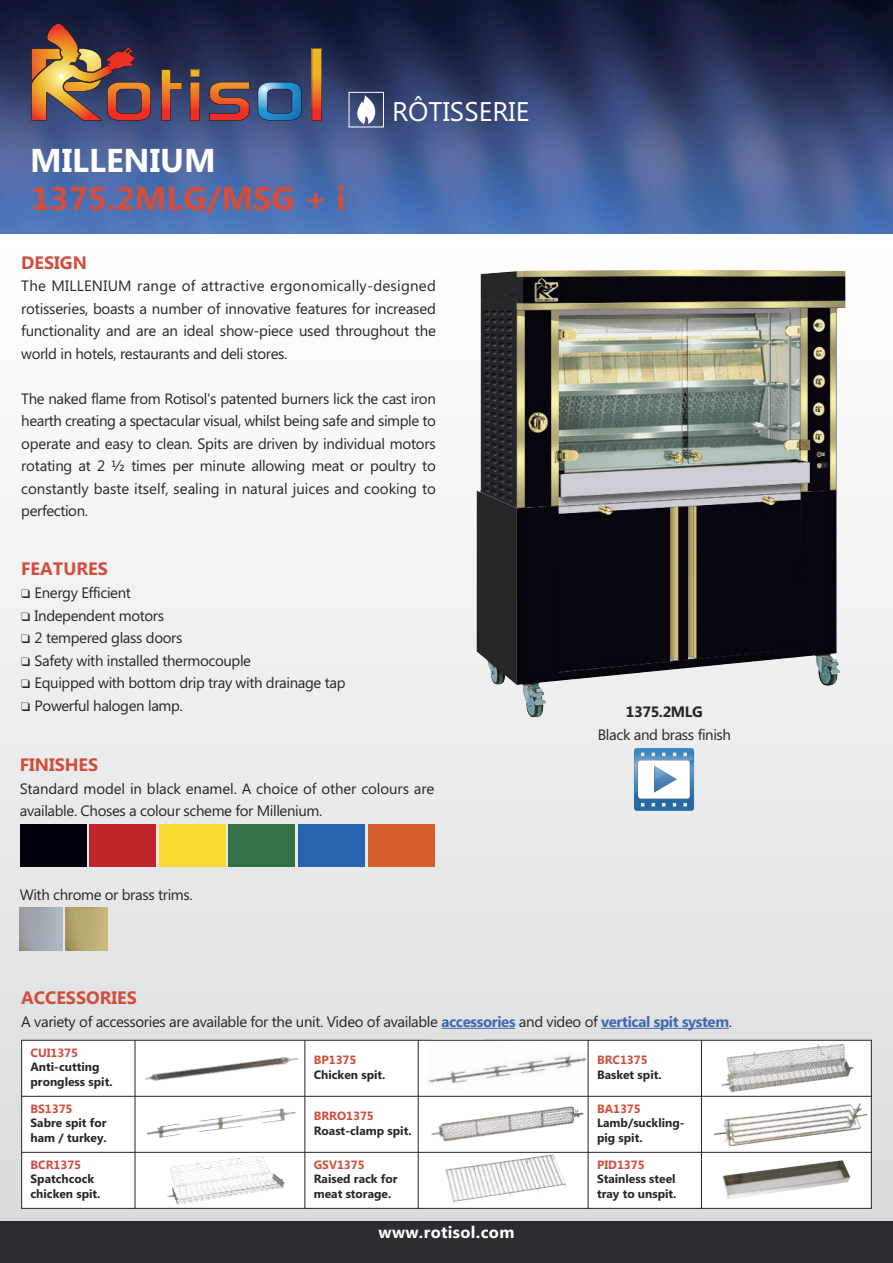
<style>
.page{position:relative;width:893px;height:1263px;background:#fff}
.page>*{position:absolute;margin:0;border:0;box-sizing:border-box;transform-origin:0 0}
.t1{font:700 33px "Microsoft Tai Le";color:#d14e3d}
.t2{font:700 33px "Microsoft Tai Le";color:#fff}
.t3{font:27px "Microsoft Tai Le";color:#fff}
.t4{font:700 18px "Microsoft Tai Le";color:#d14e3d}
.t5{font:700 16.5px "Microsoft Tai Le";letter-spacing:.02em;color:#fff}
.t6{font:15px/22.5px "Microsoft Tai Le";letter-spacing:-.025em;color:#272627;text-align:justify}
.t7{font:15px/22.5px "Microsoft Tai Le";letter-spacing:-.005em;color:#272627}
.t8{font:700 15px "Microsoft Tai Le";letter-spacing:-.025em;color:#272627}
.t9{font:700 12px/14.4px "Microsoft Tai Le";color:#272627}
.t10{font:700 12px "Microsoft Tai Le";color:#d14e3d}
.s1{font-weight:700;color:#4468af}
</style>
<div class="page">
<div style="left:0;top:1220px;width:893px;height:43px;background:#2b2d30"></div>
<div style="left:0;top:234px;width:893px;height:986px;background:linear-gradient(to bottom,#fff,#d9dbdd)"></div>
<img style="left:0;top:0;width:893px;height:234px">
<hr style="left:441px;top:1028px;width:74px;height:1px;background:#4468af">
<hr style="left:601px;top:1028px;width:128px;height:1px;background:#4468af">
<svg style="left:312px;top:48px;width:10px;height:73px"></svg>
<svg style="left:258px;top:82px;width:43px;height:39px;background:#3970a1"></svg>
<svg style="left:209px;top:82px;width:41px;height:39px;background:#954e44"></svg>
<svg style="left:190px;top:70px;width:10px;height:51px"></svg>
<svg style="left:161px;top:69px;width:21px;height:52px"></svg>
<svg style="left:31px;top:23px;width:120px;height:98px;background:#7e5646"></svg>
<div style="left:349px;top:92px;width:35px;height:35px;border:1px solid #fff"></div>
<svg style="left:357px;top:95px;width:18px;height:29px"></svg>
<div style="left:21px;top:1040px;width:114px;height:56px;background:#fff"></div>
<div style="left:135px;top:1040px;width:170px;height:56px;background:#fff"></div>
<img style="left:144px;top:1057px;width:155px;height:24px">
<div style="left:305px;top:1040px;width:113px;height:56px;background:#fff"></div>
<div style="left:418px;top:1040px;width:170px;height:56px;background:#fff"></div>
<img style="left:424px;top:1041px;width:164px;height:55px">
<div style="left:588px;top:1040px;width:113px;height:56px;background:#fff"></div>
<div style="left:701px;top:1040px;width:171px;height:56px;background:#fff"></div>
<img style="left:721px;top:1044px;width:133px;height:48px">
<div style="left:21px;top:1096px;width:114px;height:56px;background:#fff"></div>
<div style="left:135px;top:1096px;width:170px;height:56px;background:#fff"></div>
<img style="left:146px;top:1108px;width:150px;height:30px">
<div style="left:305px;top:1096px;width:113px;height:56px;background:#fff"></div>
<div style="left:418px;top:1096px;width:170px;height:56px;background:#fff"></div>
<img style="left:431px;top:1106px;width:153px;height:36px">
<div style="left:588px;top:1096px;width:113px;height:56px;background:#fff"></div>
<div style="left:701px;top:1096px;width:171px;height:56px;background:#fff"></div>
<img style="left:713px;top:1103px;width:155px;height:44px">
<div style="left:21px;top:1152px;width:114px;height:57px;background:#fff"></div>
<div style="left:135px;top:1152px;width:170px;height:57px;background:#fff"></div>
<img style="left:167px;top:1156px;width:117px;height:49px">
<div style="left:305px;top:1152px;width:113px;height:57px;background:#fff"></div>
<div style="left:418px;top:1152px;width:170px;height:57px;background:#fff"></div>
<img style="left:445px;top:1154px;width:121px;height:52px">
<div style="left:588px;top:1152px;width:113px;height:57px;background:#fff"></div>
<div style="left:701px;top:1152px;width:171px;height:57px;background:#fff"></div>
<img style="left:722px;top:1160px;width:128px;height:40px">
<hr style="left:21px;top:1040px;width:1px;height:169px;background:#272627">
<hr style="left:135px;top:1040px;width:1px;height:169px;background:#272627">
<hr style="left:304px;top:1040px;width:1px;height:169px;background:#272627">
<hr style="left:418px;top:1040px;width:1px;height:169px;background:#272627">
<hr style="left:588px;top:1040px;width:1px;height:169px;background:#272627">
<hr style="left:701px;top:1040px;width:1px;height:169px;background:#272627">
<hr style="left:871px;top:1040px;width:1px;height:169px;background:#272627">
<hr style="left:21px;top:1040px;width:851px;height:1px;background:#272627">
<hr style="left:21px;top:1096px;width:851px;height:1px;background:#272627">
<hr style="left:21px;top:1152px;width:851px;height:1px;background:#272627">
<hr style="left:21px;top:1208px;width:851px;height:1px;background:#272627">
<div style="left:20px;top:824px;width:66px;height:43px;background:#00000d"></div>
<div style="left:89px;top:824px;width:67px;height:43px;background:#bf252b"></div>
<div style="left:159px;top:824px;width:67px;height:43px;background:#f7da32"></div>
<div style="left:229px;top:824px;width:66px;height:43px;background:#317143"></div>
<div style="left:298px;top:824px;width:67px;height:43px;background:#2665af"></div>
<div style="left:368px;top:824px;width:66px;height:43px;background:#d45d2c"></div>
<img style="left:20px;top:908px;width:42px;height:42px">
<img style="left:65px;top:908px;width:43px;height:42px">
<img style="left:476px;top:270px;width:369px;height:447px">
<svg style="left:634px;top:748px;width:60px;height:63px"></svg>
<h1 class="t2" style="left:30px;top:141px;width:187px">MILLENIUM</h1>
<h1 class="t1" style="left:31px;top:179px;width:316px">1375.2MLG/MSG + i</h1>
<h2 class="t3" style="left:392px;top:96px;width:139px">RÔTISSERIE</h2>
<p class="t4" style="left:21px;top:252px;width:67px">DESIGN</p>
<p class="t6" style="left:21px;top:275px;width:416px">The MILLENIUM range of attractive ergonomically-designed rotisseries, boasts a number of innovative features for increased functionality and are an ideal show-piece used throughout the world in hotels, restaurants and deli stores.</p>
<p class="t6" style="left:21px;top:387px;width:416px">The naked flame from Rotisol's patented burners lick the cast iron hearth creating a spectacular visual, whilst being safe and simple to operate and easy to clean. Spits are driven by individual motors rotating at 2 ½ times per minute allowing meat or poultry to constantly baste itself, sealing in natural juices and cooking to perfection.</p>
<p class="t4" style="left:21px;top:559px;width:88px">FEATURES</p>
<p class="t6" style="left:21px;top:581px;width:111px">❑ Energy Efficient</p>
<p class="t6" style="left:21px;top:604px;width:144px">❑ Independent motors</p>
<p class="t6" style="left:21px;top:626px;width:163px">❑ 2 tempered glass doors</p>
<p class="t6" style="left:21px;top:649px;width:231px">❑ Safety with installed thermocouple</p>
<p class="t6" style="left:21px;top:671px;width:326px">❑ Equipped with bottom drip tray with drainage tap</p>
<p class="t6" style="left:21px;top:694px;width:163px">❑ Powerful halogen lamp.</p>
<p class="t4" style="left:20px;top:754px;width:80px">FINISHES</p>
<p class="t7" style="left:20px;top:777px;width:416px">Standard model in black enamel. A choice of other colours are available. Choses a colour scheme for Millenium.</p>
<p class="t6" style="left:20px;top:884px;width:174px">With chrome or brass trims.</p>
<p class="t8" style="left:626px;top:703px;width:78px">1375.2MLG</p>
<p class="t6" style="left:598px;top:723px;width:135px">Black and brass finish</p>
<p class="t4" style="left:21px;top:988px;width:117px">ACCESSORIES</p>
<p class="t6" style="left:21px;top:1010px;width:712px">A variety of accessories are available for the unit. Video of available <span class="s1">accessories</span> and video of <span class="s1">vertical spit system</span>.</p>
<p class="t10" style="left:31px;top:1046px;width:49px">CUI1375</p>
<p class="t9" style="left:31px;top:1060px;width:84px">Anti-cutting prongless spit.</p>
<p class="t10" style="left:31px;top:1102px;width:44px">BS1375</p>
<p class="t9" style="left:31px;top:1116px;width:78px">Sabre spit for ham / turkey.</p>
<p class="t10" style="left:31px;top:1158px;width:52px">BCR1375</p>
<p class="t9" style="left:31px;top:1172px;width:71px">Spatchcock chicken spit.</p>
<p class="t10" style="left:314px;top:1053px;width:44px">BP1375</p>
<p class="t9" style="left:314px;top:1067px;width:73px">Chicken spit.</p>
<p class="t10" style="left:314px;top:1109px;width:62px">BRRO1375</p>
<p class="t9" style="left:314px;top:1123px;width:99px">Roast-clamp spit.</p>
<p class="t10" style="left:314px;top:1158px;width:52px">GSV1375</p>
<p class="t9" style="left:314px;top:1172px;width:85px">Raised rack for meat storage.</p>
<p class="t5" style="left:378px;top:1222px;width:137px">www.rotisol.com</p>
<p class="t10" style="left:597px;top:1053px;width:52px">BRC1375</p>
<p class="t9" style="left:597px;top:1067px;width:66px">Basket spit.</p>
<p class="t10" style="left:597px;top:1102px;width:45px">BA1375</p>
<p class="t9" style="left:597px;top:1116px;width:89px">Lamb/suckling&shy;pig spit.</p>
<p class="t10" style="left:597px;top:1158px;width:49px">PID1375</p>
<p class="t9" style="left:597px;top:1172px;width:81px">Stainless steel tray to unspit.</p>
</div>
